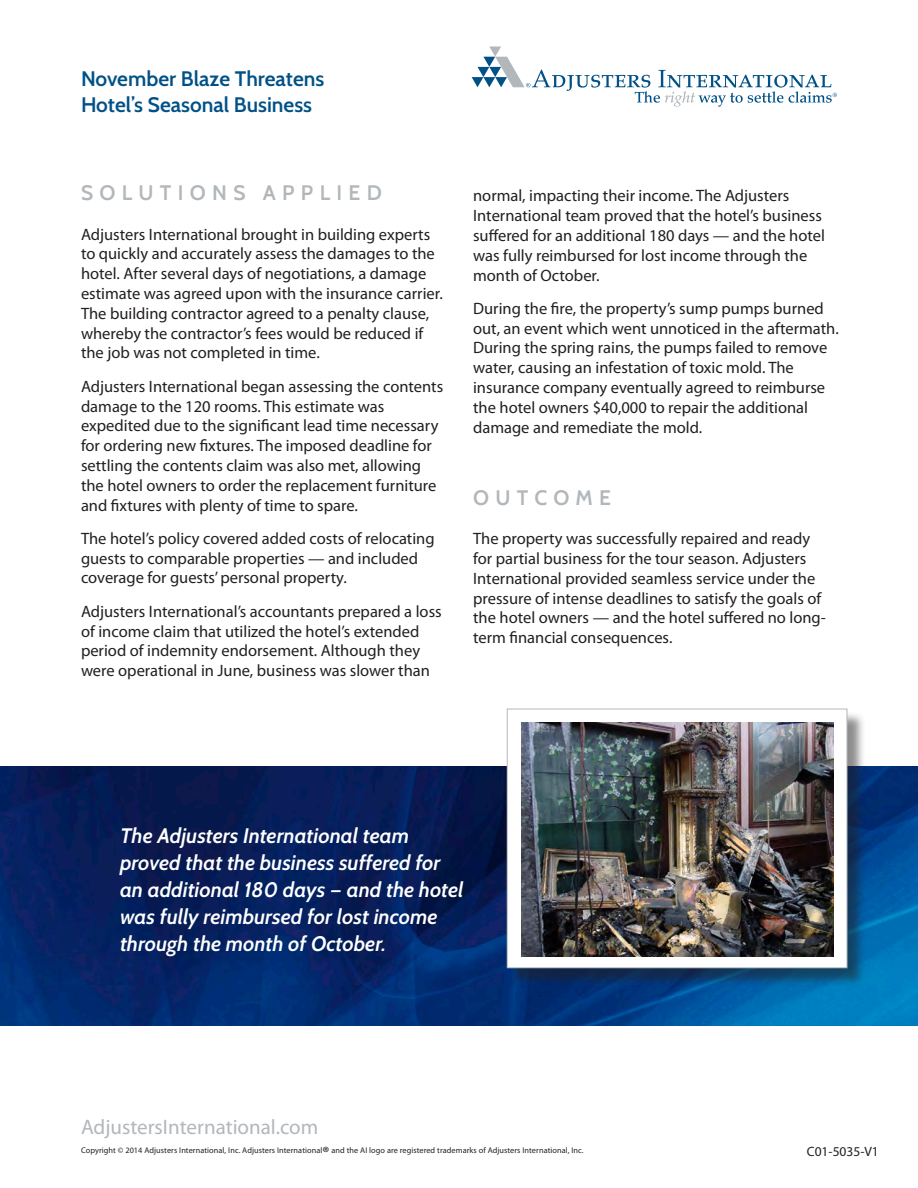
<style>
.page{position:relative;width:918px;height:1188px;background:#fff}
.page>*{position:absolute;margin:0;border:0;box-sizing:border-box;transform-origin:0 0}
.t1{font:italic 600 21px/27px "Cabin";color:#fff}
.t2{font:600 21px "Cabin";color:#005187}
.t3{font:21px "Myriad Pro";color:#b2b7bb}
.t4{font:600 21px "Cabin";letter-spacing:.3em;color:#b2b7bb}
.t5{font:16.5px/19.8px "Myriad Pro";color:#231f20}
.t6{font:13.5px "Myriad Pro";color:#231f20}
.t7{font:8.25px "Myriad Pro";letter-spacing:.01em;color:#231f20}
.s1{font-size:16.5px}
</style>
<div class="page">
<img style="left:0;top:766px;width:918px;height:260px">
<svg style="left:472px;top:46px;width:365px;height:61px"></svg>
<div style="left:509px;top:711px;width:357px;height:276px;background:#231f20;opacity:.51"></div>
<div style="left:507px;top:709px;width:340px;height:259px;background:#fff"></div>
<img style="left:521px;top:722px;width:312px;height:234px">
<div style="left:507px;top:709px;width:340px;height:259px;border:1px solid #b2b7bb"></div>
<p class="t2" style="left:81px;top:66px;width:245px">November Blaze Threatens</p>
<p class="t2" style="left:81px;top:92px;width:233px">Hotel’s Seasonal Business</p>
<p class="t4" style="left:81px;top:180px;width:302px">SOLUTIONS APPLIED</p>
<p class="t5" style="left:81px;top:224px;width:363px">Adjusters International brought in building experts to quickly and accurately assess the damages to the hotel. After several days of negotiations, a damage estimate was agreed upon with the insurance carrier.<br>The building contractor agreed to a penalty clause, whereby the contractor’s fees would be reduced if the job was not completed in time.</p>
<p class="t5" style="left:81px;top:376px;width:364px">Adjusters International began assessing the contents damage to the 120 rooms. This estimate was expedited due to the significant lead time necessary for ordering new fixtures. The imposed deadline for settling the contents claim was also met, allowing the hotel owners to order the replacement furniture and fixtures with plenty of time to spare.</p>
<p class="t5" style="left:81px;top:528px;width:355px">The hotel’s policy covered added costs of relocating guests to comparable properties — and included coverage for guests’ personal property.</p>
<p class="t5" style="left:81px;top:601px;width:362px">Adjusters International’s accountants prepared a loss of income claim that utilized the hotel’s extended period of indemnity endorsement. Although they were operational in June, business was slower than</p>
<p class="t5" style="left:473px;top:186px;width:353px">normal, impacting their income. The Adjusters International team proved that the hotel’s business suffered for an additional 180 days — and the hotel was fully reimbursed for lost income through the month of October.</p>
<p class="t5" style="left:473px;top:298px;width:367px">During the fire, the property’s sump pumps burned out, an event which went unnoticed in the aftermath.<br>During the spring rains, the pumps failed to remove water, causing an infestation of toxic mold. The insurance company eventually agreed to reimburse the hotel owners $40,000 to repair the additional damage and remediate the mold.</p>
<p class="t4" style="left:473px;top:485px;width:139px">OUTCOME</p>
<p class="t5" style="left:473px;top:529px;width:354px">The property was successfully repaired and ready for partial business for the tour season. Adjusters International provided seamless service under the pressure of intense deadlines to satisfy the goals of the hotel owners — and the hotel suffered no long&shy;term financial consequences.</p>
<p class="t1" style="left:120px;top:822px;width:345px">The Adjusters International team proved that the business suffered for an additional 180 days — and the hotel was fully reimbursed for lost income through the month of October.</p>
<p class="t3" style="left:81px;top:1114px;width:239px">AdjustersInternational.com</p>
<p class="t7" style="left:81px;top:1145px;width:504px">Copyright © 2014 Adjusters International, Inc. Adjusters International<span class="s1">®</span> and the AI logo are registered trademarks of Adjusters International, Inc.</p>
<p class="t6" style="left:807px;top:1143px;width:73px">C01-5035-V1</p>
</div>
